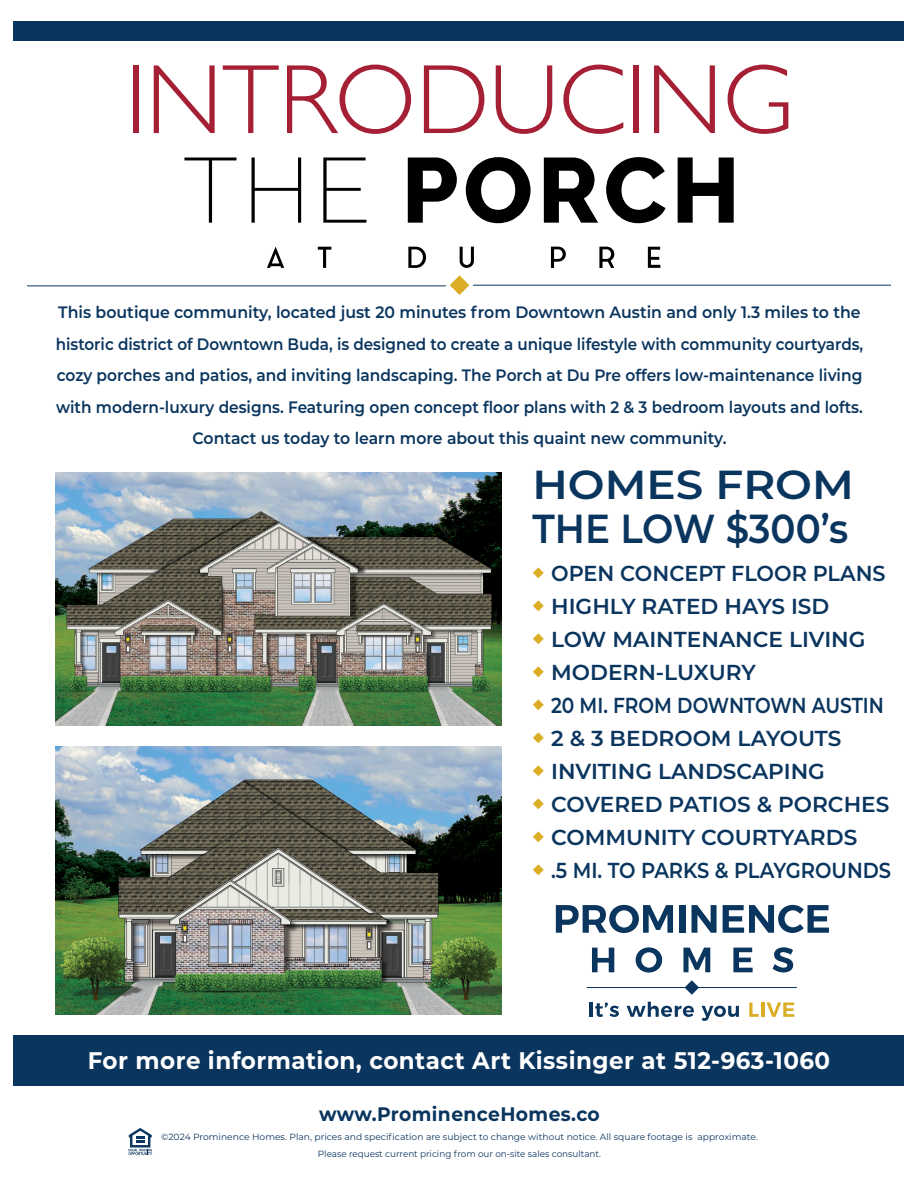
<style>
.page{position:relative;width:918px;height:1188px;background:#fff}
.page>*{position:absolute;margin:0;border:0;box-sizing:border-box;transform-origin:0 0}
.t1{font:300 99.15px "Gill Sans";color:#a62035}
.t2{font:600 40.5px/43.5px "Montserrat";color:#0a355e;scale:1.08 1}
.t3{font:700 24px "Montserrat";letter-spacing:.02em;color:#fff;scale:.96 1}
.t4{font:600 21.75px "Montserrat";color:#0a355e}
.t5{font:600 21.75px "Montserrat";color:#0a355e;scale:.9 1}
.t6{font:600 21.75px "Montserrat";color:#0a355e;scale:.86 1}
.t7{font:600 21.75px "Montserrat";color:#0a355e;scale:.96 1}
.t8{font:700 19.5px "Montserrat";letter-spacing:.02em;color:#0a355e;scale:.96 1}
.t9{font:600 16.5px "Montserrat";color:#0a355e;scale:.93 1}
.t10{font:600 16.5px "Montserrat";color:#0a355e;scale:.92 1}
.t11{font:600 16.5px "Montserrat";color:#0a355e;scale:.96 1}
.t12{font:600 16.5px "Montserrat";color:#0a355e;scale:.95 1}
.t13{font:9px "Montserrat";color:#0a355e}
.s1{color:#daad25}
</style>
<div class="page">
<div style="left:14px;top:1036px;width:890px;height:50px;background:#0a355e"></div>
<div style="left:14px;top:21px;width:890px;height:20px;background:#0a355e"></div>
<svg style="left:129px;top:1128px;width:23px;height:27px"></svg>
<svg style="left:450px;top:275px;width:19px;height:20px"></svg>
<hr style="left:473px;top:285px;width:418px;height:1px;background:#0a355e">
<hr style="left:27px;top:286px;width:419px;height:1px;background:#0a355e">
<svg style="left:184px;top:158px;width:52px;height:65px"></svg>
<svg style="left:252px;top:158px;width:49px;height:65px"></svg>
<svg style="left:323px;top:158px;width:43px;height:65px"></svg>
<svg style="left:408px;top:158px;width:49px;height:65px"></svg>
<svg style="left:466px;top:157px;width:65px;height:66px"></svg>
<svg style="left:544px;top:158px;width:54px;height:65px"></svg>
<svg style="left:606px;top:157px;width:60px;height:66px"></svg>
<svg style="left:678px;top:158px;width:56px;height:65px"></svg>
<svg style="left:267px;top:247px;width:17px;height:21px"></svg>
<svg style="left:318px;top:247px;width:13px;height:21px"></svg>
<svg style="left:408px;top:247px;width:18px;height:21px"></svg>
<svg style="left:460px;top:247px;width:14px;height:21px"></svg>
<svg style="left:551px;top:247px;width:15px;height:21px"></svg>
<svg style="left:599px;top:247px;width:15px;height:21px"></svg>
<svg style="left:648px;top:247px;width:12px;height:21px"></svg>
<svg style="left:556px;top:905px;width:117px;height:28px"></svg>
<div style="left:679px;top:905px;width:6px;height:28px;background:#0a355e"></div>
<svg style="left:692px;top:905px;width:25px;height:28px"></svg>
<svg style="left:723px;top:905px;width:106px;height:28px"></svg>
<svg style="left:592px;top:948px;width:22px;height:24px"></svg>
<svg style="left:636px;top:947px;width:26px;height:26px"></svg>
<svg style="left:683px;top:948px;width:27px;height:24px"></svg>
<svg style="left:733px;top:948px;width:20px;height:24px"></svg>
<svg style="left:773px;top:947px;width:20px;height:25px"></svg>
<hr style="left:589px;top:1003px;width:4px;height:14px;background:#0a355e">
<svg style="left:595px;top:1003px;width:24px;height:14px"></svg>
<svg style="left:627px;top:1002px;width:67px;height:15px"></svg>
<svg style="left:702px;top:1006px;width:37px;height:15px"></svg>
<svg style="left:749px;top:1003px;width:10px;height:14px"></svg>
<hr style="left:761px;top:1003px;width:3px;height:14px;background:#daad25">
<svg style="left:767px;top:1003px;width:27px;height:14px"></svg>
<hr style="left:587px;top:987px;width:210px;height:1px;background:#0a355e">
<svg style="left:685px;top:980px;width:14px;height:15px"></svg>
<img style="left:55px;top:747px;width:447px;height:268px">
<img style="left:55px;top:472px;width:447px;height:253px">
<p class="t1" style="left:125px;top:22px;width:670px">INTRODUCING</p>
<p class="t11" style="left:58px;top:301px;width:837px">This boutique community, located just 20 minutes from Downtown Austin and only 1.3 miles to the</p>
<p class="t10" style="left:56px;top:332px;width:879px">historic district of Downtown Buda, is designed to create a unique lifestyle with community courtyards,</p>
<p class="t9" style="left:57px;top:364px;width:868px">cozy porches and patios, and inviting landscaping. The Porch at Du Pre offers low-maintenance living</p>
<p class="t9" style="left:56px;top:395px;width:869px">with modern-luxury designs. Featuring open concept floor plans with 2 &amp; 3 bedroom layouts and lofts.</p>
<p class="t12" style="left:192px;top:427px;width:564px">Contact us today to learn more about this quaint new community.</p>
<p class="t2" style="left:533px;top:461px;width:299px">HOMES FROM<br>THE LOW $300’s</p>
<p class="t7" style="left:533px;top:558px;width:369px"><span class="s1">◆</span> OPEN CONCEPT FLOOR PLANS</p>
<p class="t4" style="left:533px;top:591px;width:298px"><span class="s1">◆</span> HIGHLY RATED HAYS ISD</p>
<p class="t4" style="left:533px;top:624px;width:335px"><span class="s1">◆</span> LOW MAINTENANCE LIVING</p>
<p class="t4" style="left:533px;top:657px;width:225px"><span class="s1">◆</span> MODERN-LUXURY</p>
<p class="t6" style="left:533px;top:690px;width:410px"><span class="s1">◆</span> 20 MI. FROM DOWNTOWN AUSTIN</p>
<p class="t4" style="left:533px;top:723px;width:310px"><span class="s1">◆</span> 2 &amp; 3 BEDROOM LAYOUTS</p>
<p class="t4" style="left:533px;top:756px;width:294px"><span class="s1">◆</span> INVITING LANDSCAPING</p>
<p class="t4" style="left:533px;top:789px;width:358px"><span class="s1">◆</span> COVERED PATIOS &amp; PORCHES</p>
<p class="t4" style="left:533px;top:822px;width:326px"><span class="s1">◆</span> COMMUNITY COURTYARDS</p>
<p class="t5" style="left:533px;top:855px;width:400px"><span class="s1">◆</span> .5 MI. TO PARKS &amp; PLAYGROUNDS</p>
<p class="t3" style="left:88px;top:1043px;width:775px">For more information, contact Art Kissinger at 512-963-1060</p>
<p class="t8" style="left:319px;top:1100px;width:294px">www.ProminenceHomes.co</p>
<p class="t13" style="left:161px;top:1131px;width:598px">©2024 Prominence Homes. Plan, prices and specification are subject to change without notice. All square footage is approximate.</p>
<p class="t13" style="left:318px;top:1147px;width:285px">Please request current pricing from our on-site sales consultant.</p>
</div>
